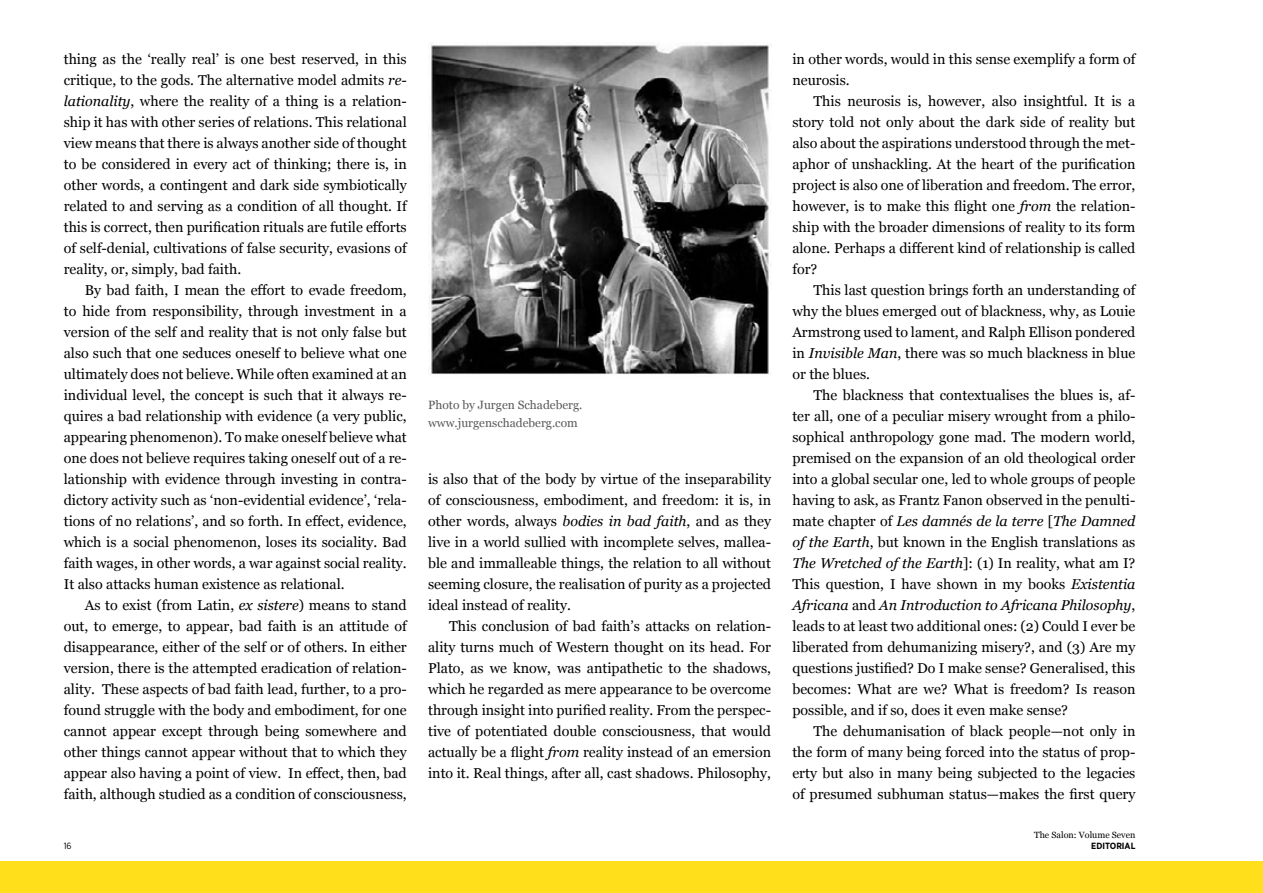
<style>
.page{position:relative;width:1263px;height:893px;background:#fff}
.page>*{position:absolute;margin:0;border:0;box-sizing:border-box;transform-origin:0 0}
.t1{font:14.25px/21px "Georgia";color:#000;text-align:justify}
.t2{font:12px/18px "Georgia";color:#58595b}
.t3{font:9px "Georgia";color:#000}
.t4{font:700 9px "Gotham Narrow";color:#000}
.t5{font:9px "Gotham Narrow";color:#000}
.s1{font-style:italic}
</style>
<div class="page">
<div style="left:0;top:861px;width:1263px;height:32px;background:#ffde1c"></div>
<img style="left:428px;top:45px;width:341px;height:329px">
<p class="t1" style="left:64px;top:48px;width:344px">thing as the ‘really real’ is one best reserved, in this critique, to the gods. The alternative model admits <span class="s1">re&shy;lationality</span>, where the reality of a thing is a relation&shy;ship it has with other series of relations. This relational view means that there is always another side of thought to be considered in every act of thinking; there is, in other words, a contingent and dark side symbiotically related to and serving as a condition of all thought. If this is correct, then purification rituals are futile efforts of self-denial, cultivations of false security, evasions of reality, or, simply, bad faith.</p>
<p class="t1" style="left:64px;top:279px;width:345px;text-indent:21px">By bad faith, I mean the effort to evade freedom, to hide from responsibility, through investment in a version of the self and reality that is not only false but also such that one seduces oneself to believe what one ultimately does not believe. While often examined at an individual level, the concept is such that it always re&shy;quires a bad relationship with evidence (a very public, appearing phenomenon). To make oneself believe what one does not believe requires taking oneself out of a re&shy;lationship with evidence through investing in contra&shy;dictory activity such as ‘non-evidential evidence’, ‘rela&shy;tions of no relations’, and so forth. In effect, evidence, which is a social phenomenon, loses its sociality. Bad faith wages, in other words, a war against social reality.<br>It also attacks human existence as relational.</p>
<p class="t1" style="left:64px;top:594px;width:344px;text-indent:21px">As to exist (from Latin, <span class="s1">ex sistere</span>) means to stand out, to emerge, to appear, bad faith is an attitude of disappearance, either of the self or of others. In either version, there is the attempted eradication of relation&shy;ality. These aspects of bad faith lead, further, to a pro&shy;found struggle with the body and embodiment, for one cannot appear except through being somewhere and other things cannot appear without that to which they appear also having a point of view. In effect, then, bad faith, although studied as a condition of consciousness,</p>
<p class="t2" style="left:428px;top:395px;width:156px">Photo by Jurgen Schadeberg. www.jurgenschadeberg.com</p>
<p class="t1" style="left:428px;top:468px;width:344px">is also that of the body by virtue of the inseparability of consciousness, embodiment, and freedom: it is, in other words, always <span class="s1">bodies in bad faith</span>, and as they live in a world sullied with incomplete selves, mallea&shy;ble and immalleable things, the relation to all without seeming closure, the realisation of purity as a projected ideal instead of reality.</p>
<p class="t1" style="left:428px;top:615px;width:344px;text-indent:21px">This conclusion of bad faith’s attacks on relation&shy;ality turns much of Western thought on its head. For Plato, as we know, was antipathetic to the shadows, which he regarded as mere appearance to be overcome through insight into purified reality. From the perspec&shy;tive of potentiated double consciousness, that would actually be a flight <span class="s1">from</span> reality instead of an emersion into it. Real things, after all, cast shadows. Philosophy,</p>
<p class="t1" style="left:792px;top:48px;width:344px">in other words, would in this sense exemplify a form of neurosis.</p>
<p class="t1" style="left:792px;top:90px;width:345px;text-indent:21px">This neurosis is, however, also insightful. It is a story told not only about the dark side of reality but also about the aspirations understood through the met&shy;aphor of unshackling. At the heart of the purification project is also one of liberation and freedom. The error, however, is to make this flight one <span class="s1">from</span> the relation&shy;ship with the broader dimensions of reality to its form alone. Perhaps a different kind of relationship is called for?</p>
<p class="t1" style="left:792px;top:279px;width:344px;text-indent:21px">This last question brings forth an understanding of why the blues emerged out of blackness, why, as Louie Armstrong used to lament, and Ralph Ellison pondered in <span class="s1">Invisible Man</span>, there was so much blackness in blue or the blues.</p>
<p class="t1" style="left:792px;top:384px;width:345px;text-indent:21px">The blackness that contextualises the blues is, af&shy;ter all, one of a peculiar misery wrought from a philo&shy;sophical anthropology gone mad. The modern world, premised on the expansion of an old theological order into a global secular one, led to whole groups of people having to ask, as Frantz Fanon observed in the penulti&shy;mate chapter of <span class="s1">Les damnés de la terre</span> [<span class="s1">The Damned of the Earth</span>, but known in the English translations as <span class="s1">The Wretched of the Earth</span>]: (1) In reality, what am I?<br>This question, I have shown in my books <span class="s1">Existentia Africana</span> and <span class="s1">An Introduction to Africana Philosophy</span>, leads to at least two additional ones: (2) Could I ever be liberated from dehumanizing misery?, and (3) Are my questions justified? Do I make sense? Generalised, this becomes: What are we? What is freedom? Is reason possible, and if so, does it even make sense?</p>
<p class="t1" style="left:792px;top:720px;width:345px;text-indent:21px">The dehumanisation of black people—not only in the form of many being forced into the status of prop&shy;erty but also in many being subjected to the legacies of presumed subhuman status—makes the first query</p>
<p class="t3" style="left:1034px;top:828px;width:103px">The Salon: Volume Seven</p>
<p class="t5" style="left:64px;top:840px;width:9px">16</p>
<p class="t4" style="left:1091px;top:840px;width:46px">EDITORIAL</p>
</div>
